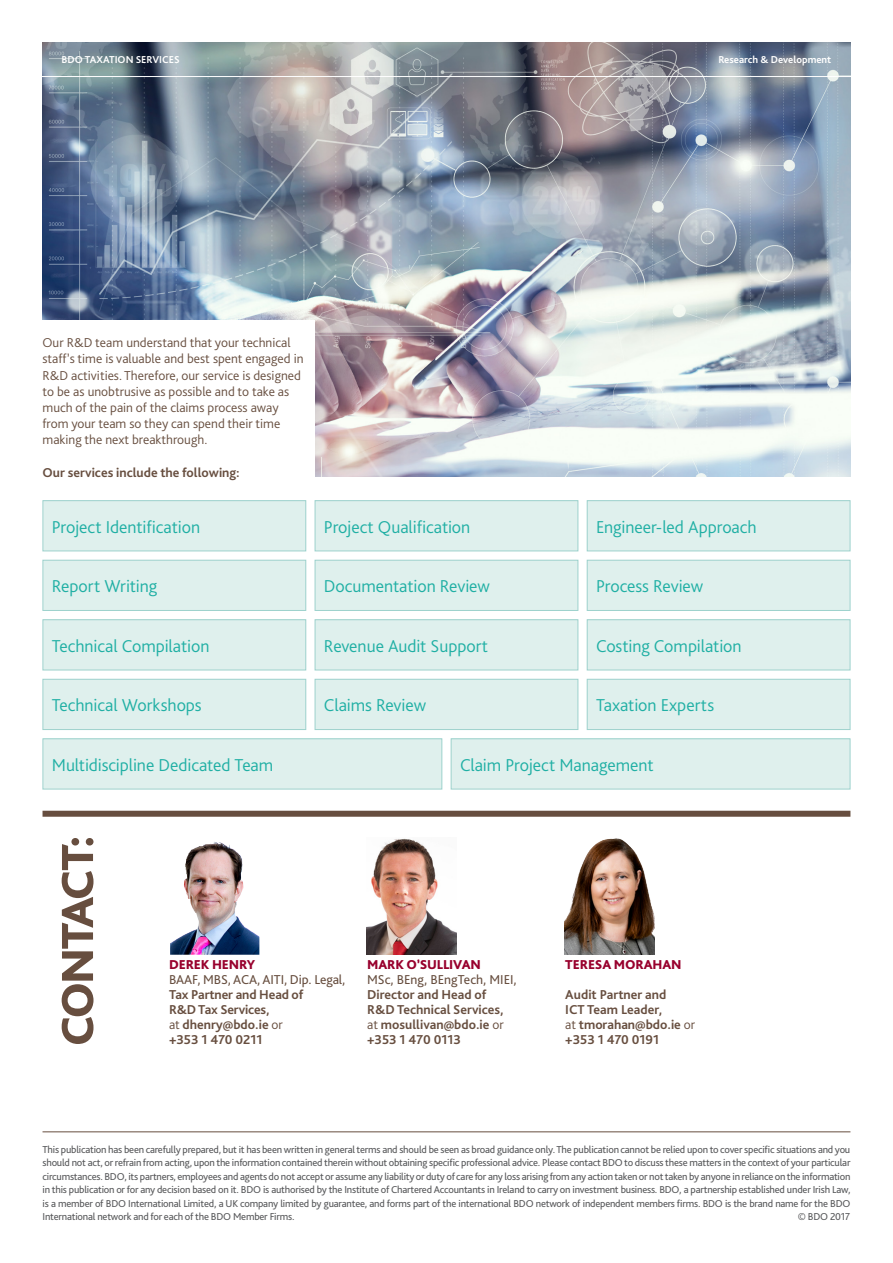
<style>
.page{position:relative;width:893px;height:1263px;background:#fff}
.page>*{position:absolute;margin:0;border:0;box-sizing:border-box;transform-origin:0 0}
.Boxed{font:300 18px "Bliss Pro";letter-spacing:-.01em;color:#1fafa4}
.LS_body-bold_12pt_bl{font:700 13.5px/15px "Bliss Pro";color:#674e3f}
.Body_copy{font:300 13.5px/16.2px "Bliss Pro";color:#674e3f}
.Body_copy-2{font:700 13.5px "Bliss Pro";color:#674e3f}
.LS_body-bold_12pt_bl-2{font:800 13.5px "Bliss Pro";letter-spacing:-.01em;color:#98012d}
.Disclaimer_copy{font:10.5px/13.5px "Bliss Pro";letter-spacing:-.02em;color:#57585a;text-align:justify}
.Running_header{font:700 10.5px "Bliss Pro";color:#fff}
.s1{font-weight:800;color:#98012d}
.s2{font-weight:400}
.s3{font-weight:300}
</style>
<div class="page">
<img style="left:43px;top:43px;width:807px;height:434px">
<div style="left:28px;top:321px;width:287px;height:172px;background:#fff"></div>
<hr style="left:34px;top:76px;width:825px;height:1px;background:#fff">
<hr style="left:43px;top:1131px;width:807px;height:1px;background:#674e3f">
<div style="left:43px;top:501px;width:263px;height:50px;background:#dff0ed"></div>
<div style="left:43px;top:500px;width:263px;height:51px;border:1px solid #9ed2cd"></div>
<div style="left:315px;top:501px;width:263px;height:50px;background:#dff0ed"></div>
<div style="left:315px;top:500px;width:263px;height:51px;border:1px solid #9ed2cd"></div>
<div style="left:587px;top:501px;width:263px;height:50px;background:#dff0ed"></div>
<div style="left:587px;top:500px;width:263px;height:51px;border:1px solid #9ed2cd"></div>
<div style="left:43px;top:560px;width:263px;height:50px;background:#dff0ed"></div>
<div style="left:43px;top:560px;width:263px;height:51px;border:1px solid #9ed2cd"></div>
<div style="left:43px;top:679px;width:263px;height:50px;background:#dff0ed"></div>
<div style="left:43px;top:679px;width:263px;height:51px;border:1px solid #9ed2cd"></div>
<div style="left:315px;top:560px;width:263px;height:50px;background:#dff0ed"></div>
<div style="left:315px;top:560px;width:263px;height:51px;border:1px solid #9ed2cd"></div>
<div style="left:315px;top:679px;width:263px;height:50px;background:#dff0ed"></div>
<div style="left:315px;top:679px;width:263px;height:51px;border:1px solid #9ed2cd"></div>
<div style="left:587px;top:560px;width:263px;height:50px;background:#dff0ed"></div>
<div style="left:587px;top:560px;width:263px;height:51px;border:1px solid #9ed2cd"></div>
<div style="left:587px;top:679px;width:263px;height:50px;background:#dff0ed"></div>
<div style="left:587px;top:679px;width:263px;height:51px;border:1px solid #9ed2cd"></div>
<div style="left:43px;top:739px;width:399px;height:50px;background:#dff0ed"></div>
<div style="left:43px;top:738px;width:399px;height:51px;border:1px solid #9ed2cd"></div>
<div style="left:587px;top:620px;width:263px;height:50px;background:#dff0ed"></div>
<div style="left:587px;top:619px;width:263px;height:51px;border:1px solid #9ed2cd"></div>
<div style="left:315px;top:620px;width:263px;height:50px;background:#dff0ed"></div>
<div style="left:315px;top:619px;width:263px;height:51px;border:1px solid #9ed2cd"></div>
<div style="left:43px;top:620px;width:263px;height:50px;background:#dff0ed"></div>
<div style="left:43px;top:619px;width:263px;height:51px;border:1px solid #9ed2cd"></div>
<div style="left:451px;top:739px;width:399px;height:50px;background:#dff0ed"></div>
<div style="left:451px;top:738px;width:399px;height:51px;border:1px solid #9ed2cd"></div>
<img style="left:170px;top:842px;width:89px;height:113px">
<div style="left:43px;top:811px;width:807px;height:6px;background:#674e3f"></div>
<img style="left:367px;top:838px;width:89px;height:117px">
<svg style="left:62px;top:838px;width:32px;height:206px"></svg>
<img style="left:565px;top:838px;width:89px;height:117px">
<p class="Running_header" style="left:62px;top:53px;width:120px">BDO TAXATION SERVICES</p>
<p class="Running_header" style="left:718px;top:53px;width:114px">Research &amp; Development</p>
<p class="Body_copy" style="left:43px;top:334px;width:263px">Our R&amp;D team understand that your technical staff’s time is valuable and best spent engaged in R&amp;D activities. Therefore, our service is designed to be as unobtrusive as possible and to take as much of the pain of the claims process away from your team so they can spend their time making the next breakthrough.</p>
<p class="Body_copy-2" style="left:43px;top:464px;width:199px">Our services include the following:</p>
<p class="Boxed" style="left:52px;top:515px;width:150px">Project Identification</p>
<p class="Boxed" style="left:324px;top:515px;width:148px">Project Qualification</p>
<p class="Boxed" style="left:596px;top:515px;width:162px">Engineer-led Approach</p>
<p class="Boxed" style="left:52px;top:575px;width:107px">Report Writing</p>
<p class="Boxed" style="left:324px;top:575px;width:167px">Documentation Review</p>
<p class="Boxed" style="left:596px;top:575px;width:109px">Process Review</p>
<p class="Boxed" style="left:52px;top:634px;width:159px">Technical Compilation</p>
<p class="Boxed" style="left:324px;top:634px;width:166px">Revenue Audit Support</p>
<p class="Boxed" style="left:596px;top:634px;width:147px">Costing Compilation</p>
<p class="Boxed" style="left:52px;top:694px;width:151px">Technical Workshops</p>
<p class="Boxed" style="left:52px;top:754px;width:223px">Multidiscipline Dedicated Team</p>
<p class="Boxed" style="left:324px;top:694px;width:104px">Claims Review</p>
<p class="Boxed" style="left:596px;top:694px;width:120px">Taxation Experts</p>
<p class="Boxed" style="left:460px;top:754px;width:195px">Claim Project Management</p>
<p class="LS_body-bold_12pt_bl" style="left:169px;top:957px;width:178px"><span class="s1">DEREK HENRY<br></span><span class="s2">BAAF, MBS, ACA, AITI, Dip. Legal,<br></span>Tax Partner and Head of<br>R&amp;D Tax Services,<br><span class="s3">at</span> dhenry@bdo.ie <span class="s3">or<br></span>+353 1 470 0211</p>
<p class="LS_body-bold_12pt_bl" style="left:367px;top:957px;width:151px"><span class="s1">MARK O’SULLIVAN<br></span><span class="s2">MSc, BEng, BEngTech, MIEI,<br></span>Director and Head of<br>R&amp;D Technical Services, <span class="s3">at</span> mosullivan@bdo.ie <span class="s3">or </span>+353 1 470 0113</p>
<p class="LS_body-bold_12pt_bl-2" style="left:565px;top:956px;width:118px">TERESA MORAHAN</p>
<p class="LS_body-bold_12pt_bl" style="left:565px;top:987px;width:131px">Audit Partner and<br>ICT Team Leader,<br><span class="s3">at</span> tmorahan@bdo.ie <span class="s3">or </span>+353 1 470 0191</p>
<p class="Disclaimer_copy" style="left:43px;top:1142px;width:809px">This publication has been carefully prepared, but it has been written in general terms and should be seen as broad guidance only. The publication cannot be relied upon to cover specific situations and you should not act, or refrain from acting, upon the information contained therein without obtaining specific professional advice. Please contact BDO to discuss these matters in the context of your particular circumstances. BDO, its partners, employees and agents do not accept or assume any liability or duty of care for any loss arising from any action taken or not taken by anyone in reliance on the information in this publication or for any decision based on it. BDO is authorised by the Institute of Chartered Accountants in Ireland to carry on investment business. BDO, a partnership established under Irish Law, is a member of BDO International Limited, a UK company limited by guarantee, and forms part of the international BDO network of independent members firms. BDO is the brand name for the BDO International network and for each of the BDO Member Firms.</p>
<p class="Disclaimer_copy" style="left:798px;top:1210px;width:54px">© BDO 2017</p>
</div>
